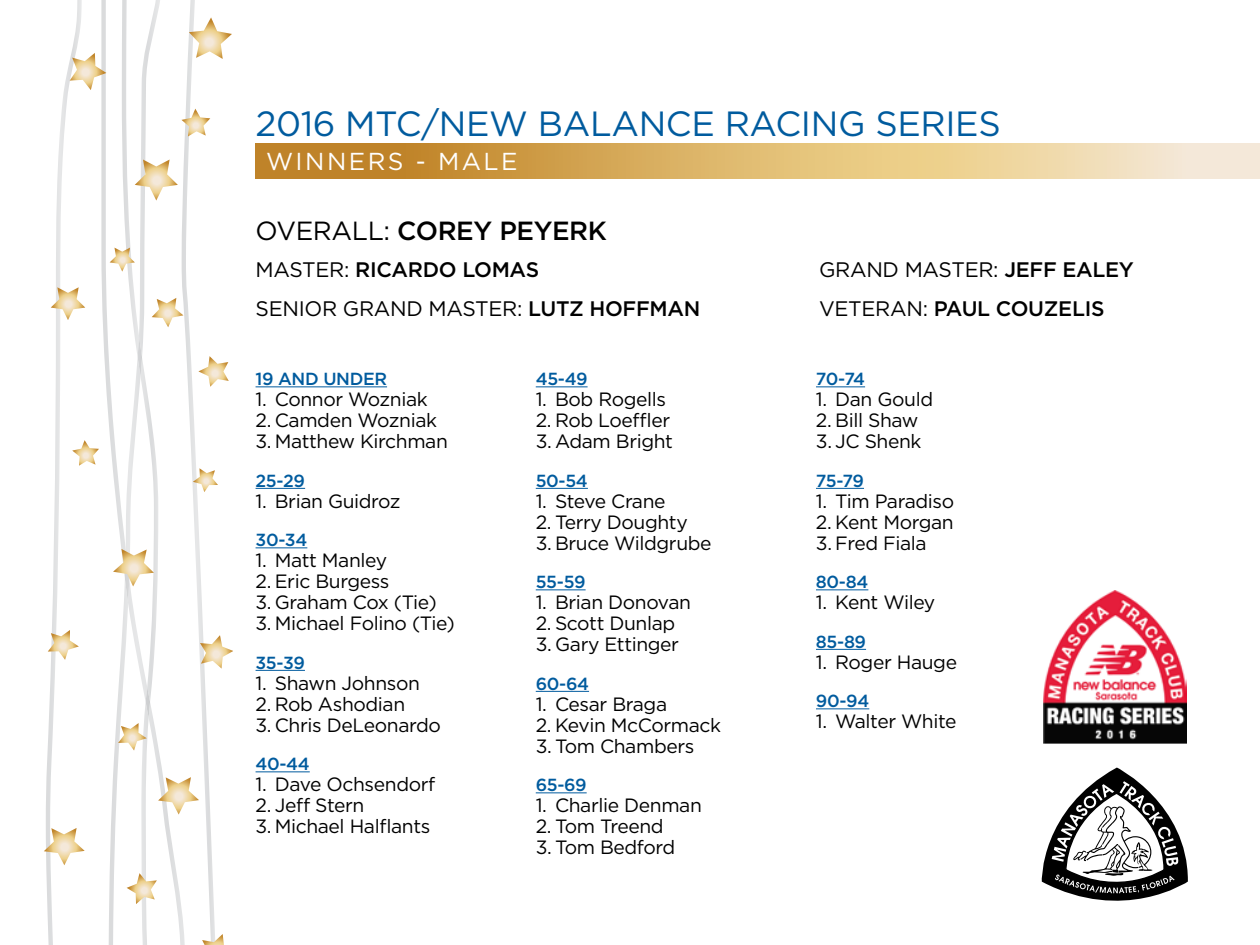
<style>
.page{position:relative;width:1260px;height:945px;background:#fff}
.page>*{position:absolute;margin:0;border:0;box-sizing:border-box;transform-origin:0 0}
.t1{font:35px "Gotham";letter-spacing:-.01em;color:#005b9e}
.t2{font:500 26.25px "Gotham";letter-spacing:-.015em;color:#000}
.t3{font:24.5px "Gotham";letter-spacing:.1em;color:#fff}
.t4{font:21px "Gotham";letter-spacing:-.015em;color:#000}
.t5{font:500 21px "Gotham";letter-spacing:-.015em;color:#000}
.t6{font:19.25px "Gotham";letter-spacing:-.02em;color:#000}
.t7{font:500 17.5px "Gotham";letter-spacing:-.02em;color:#005b9e}
.s1{font-weight:400}
.s2{font-weight:500}
</style>
<div class="page">
<svg style="left:1042px;top:768px;width:146px;height:133px"></svg>
<hr style="left:256px;top:386px;width:131px;height:1px;background:#005b9e">
<hr style="left:256px;top:488px;width:49px;height:1px;background:#005b9e">
<hr style="left:256px;top:547px;width:51px;height:1px;background:#005b9e">
<hr style="left:256px;top:670px;width:49px;height:1px;background:#005b9e">
<hr style="left:256px;top:771px;width:54px;height:1px;background:#005b9e">
<hr style="left:536px;top:386px;width:52px;height:1px;background:#005b9e">
<hr style="left:536px;top:488px;width:52px;height:1px;background:#005b9e">
<hr style="left:536px;top:589px;width:50px;height:1px;background:#005b9e">
<hr style="left:536px;top:691px;width:53px;height:1px;background:#005b9e">
<hr style="left:536px;top:792px;width:51px;height:1px;background:#005b9e">
<hr style="left:816px;top:386px;width:49px;height:1px;background:#005b9e">
<hr style="left:816px;top:488px;width:48px;height:1px;background:#005b9e">
<hr style="left:816px;top:589px;width:52px;height:1px;background:#005b9e">
<hr style="left:816px;top:649px;width:50px;height:1px;background:#005b9e">
<hr style="left:816px;top:708px;width:53px;height:1px;background:#005b9e">
<svg style="left:256px;top:143px;width:1004px;height:35px"></svg>
<svg style="left:44px;top:0;width:189px;height:945px"></svg>
<img style="left:1043px;top:590px;width:144px;height:153px">
<h1 class="t1" style="left:256px;top:102px;width:747px">2016 MTC/N ew Balance Racing Series</h1>
<p class="t3" style="left:266px;top:146px;width:253px">Winners - Male</p>
<h2 class="t2" style="left:256px;top:214px;width:353px"><span class="s1">Overall:</span> COREY PEYERK</h2>
<p class="t5" style="left:256px;top:256px;width:285px"><span class="s1">Master:</span> RICARDO LOMAS</p>
<p class="t4" style="left:819px;top:256px;width:316px">Grand Master: <span class="s2">JEFF EALEY</span></p>
<p class="t4" style="left:256px;top:295px;width:513px">Senior Grand Master: <span class="s2">LUTZ HOFFMAN</span> V</p>
<p class="t5" style="left:834px;top:295px;width:272px"><span class="s1">eteran:</span> PAUL COUZELIS</p>
<p class="t7" style="left:256px;top:367px;width:133px">19 AND UNDER</p>
<p class="t6" style="left:256px;top:387px;width:174px">1. Connor Wozniak</p>
<p class="t6" style="left:256px;top:408px;width:183px">2. Camden Wozniak</p>
<p class="t6" style="left:256px;top:429px;width:194px">3. Matthew Kirchman</p>
<p class="t7" style="left:256px;top:469px;width:51px">25-29</p>
<p class="t6" style="left:256px;top:488px;width:147px">1. Brian Guidroz</p>
<p class="t7" style="left:256px;top:528px;width:53px">30-34</p>
<p class="t6" style="left:256px;top:548px;width:133px">1. Matt Manley</p>
<p class="t6" style="left:256px;top:569px;width:135px">2. Eric Burgess</p>
<p class="t6" style="left:256px;top:590px;width:183px">3. Graham Cox (Tie)</p>
<p class="t6" style="left:256px;top:611px;width:201px">3. Michael Folino (Tie)</p>
<p class="t7" style="left:256px;top:651px;width:51px">35-39</p>
<p class="t6" style="left:256px;top:670px;width:166px">1. Shawn Johnson</p>
<p class="t6" style="left:256px;top:691px;width:151px">2. Rob Ashodian</p>
<p class="t6" style="left:256px;top:712px;width:187px">3. Chris DeLeonardo</p>
<p class="t7" style="left:256px;top:752px;width:56px">40-44</p>
<p class="t6" style="left:256px;top:772px;width:181px">1. Dave Ochsendorf</p>
<p class="t6" style="left:256px;top:793px;width:110px">2. Jeff Stern</p>
<p class="t6" style="left:256px;top:814px;width:176px">3. Michael Halflants</p>
<p class="t7" style="left:536px;top:367px;width:53px">45-49</p>
<p class="t6" style="left:536px;top:387px;width:132px">1. Bob Rogells</p>
<p class="t6" style="left:536px;top:408px;width:136px">2. Rob Loeffler</p>
<p class="t6" style="left:536px;top:429px;width:139px">3. Adam Bright</p>
<p class="t7" style="left:536px;top:469px;width:54px">50-54</p>
<p class="t6" style="left:536px;top:488px;width:131px">1. Steve Crane</p>
<p class="t6" style="left:536px;top:509px;width:153px">2. Terry Doughty</p>
<p class="t6" style="left:536px;top:530px;width:177px">3. Bruce Wildgrube</p>
<p class="t7" style="left:536px;top:570px;width:51px">55-59</p>
<p class="t6" style="left:536px;top:590px;width:157px">1. Brian Donovan</p>
<p class="t6" style="left:536px;top:611px;width:141px">2. Scott Dunlap</p>
<p class="t6" style="left:536px;top:632px;width:145px">3. Gary Ettinger</p>
<p class="t7" style="left:536px;top:672px;width:55px">60-64</p>
<p class="t6" style="left:536px;top:691px;width:133px">1. Cesar Braga</p>
<p class="t6" style="left:536px;top:712px;width:187px">2. Kevin McCormack</p>
<p class="t6" style="left:536px;top:733px;width:160px">3. Tom Chambers</p>
<p class="t7" style="left:536px;top:773px;width:52px">65-69</p>
<p class="t6" style="left:536px;top:793px;width:168px">1. Charlie Denman</p>
<p class="t6" style="left:536px;top:814px;width:129px">2. Tom Treend</p>
<p class="t6" style="left:536px;top:835px;width:141px">3. Tom Bedford</p>
<p class="t7" style="left:816px;top:367px;width:51px">70-74</p>
<p class="t6" style="left:816px;top:387px;width:119px">1. Dan Gould</p>
<p class="t6" style="left:816px;top:408px;width:104px">2. Bill Shaw</p>
<p class="t6" style="left:816px;top:429px;width:107px">3. JC Shenk</p>
<p class="t7" style="left:816px;top:469px;width:50px">75-79</p>
<p class="t6" style="left:816px;top:488px;width:140px">1. Tim Paradiso</p>
<p class="t6" style="left:816px;top:509px;width:139px">2. Kent Morgan</p>
<p class="t6" style="left:816px;top:530px;width:112px">3. Fred Fiala</p>
<p class="t7" style="left:816px;top:570px;width:54px">80-84</p>
<p class="t6" style="left:816px;top:590px;width:121px">1. Kent Wiley</p>
<p class="t7" style="left:816px;top:630px;width:52px">85-89</p>
<p class="t6" style="left:816px;top:649px;width:143px">1. Roger Hauge</p>
<p class="t7" style="left:816px;top:689px;width:55px">90-94</p>
<p class="t6" style="left:816px;top:709px;width:142px">1. Walter White</p>
</div>
